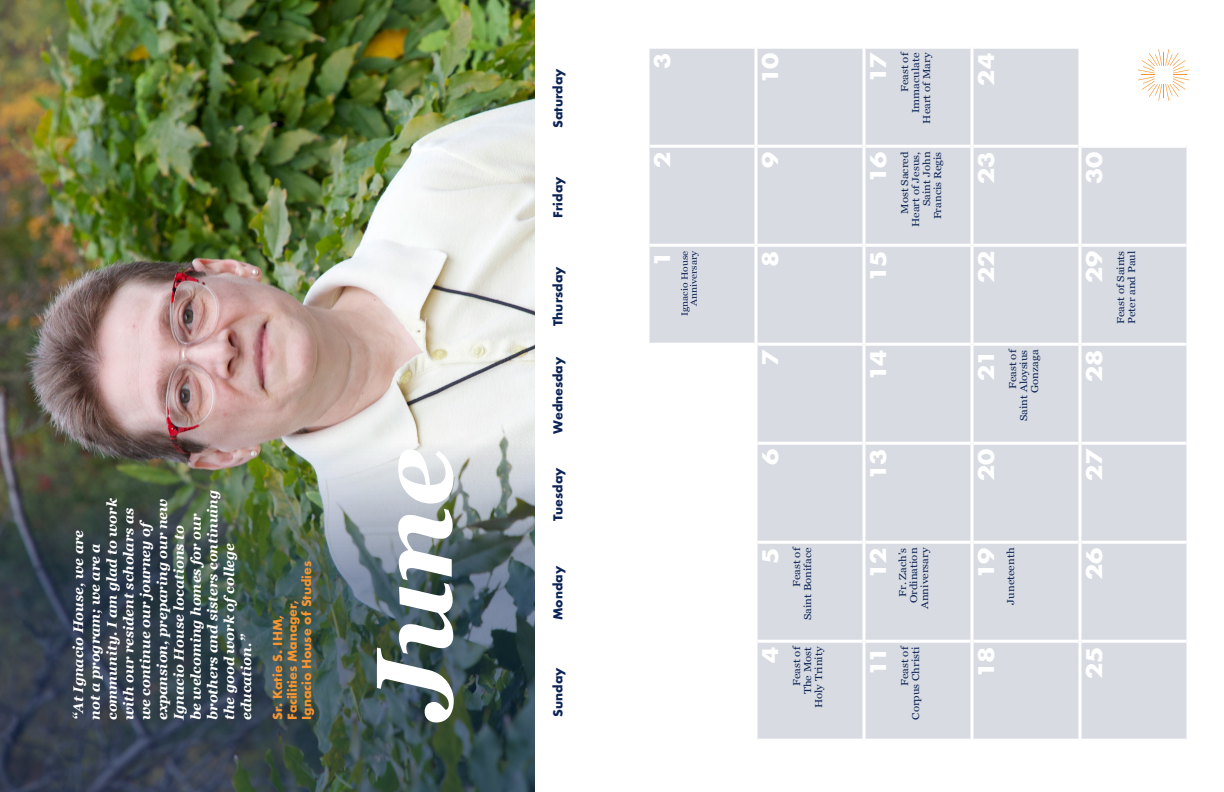
<style>
.page{position:relative;width:1224px;height:792px;background:#fff}
.page>*{position:absolute;margin:0;border:0;box-sizing:border-box;transform-origin:0 0}
.t1{font:italic 700 108px "Georgia";color:#fff}
.t2{font:700 21px "Futura";letter-spacing:-.04em;color:#fff;scale:1.14 1}
.t3{font:italic 700 14px/16.8px "Georgia";color:#fff}
.t4{font:700 12px/14.4px "Futura";color:#f59431}
.t5{font:700 12px "Futura";color:#0c2456}
.t6{font:10px/11px "Georgia";color:#0c2456;text-align:right;scale:1.14 1}
.t7{font:9px/8.8px "Georgia";color:#0c2456;text-align:right;scale:1.14 1}
</style>
<div class="page">
<img style="left:0;top:0;width:535px;height:443px">
<img style="left:0;top:443px;width:535px;height:349px">
<div style="left:650px;top:49px;width:104px;height:294px;background:#d8dbe2"></div>
<div style="left:758px;top:49px;width:428px;height:690px;background:#d8dce2"></div>
<svg style="left:649px;top:245px;width:1px;height:98px"></svg>
<svg style="left:649px;top:146px;width:1px;height:98px"></svg>
<hr style="left:650px;top:244px;width:104px;height:3px;background:#fff">
<svg style="left:649px;top:48px;width:1px;height:97px"></svg>
<hr style="left:650px;top:145px;width:104px;height:3px;background:#fff">
<svg style="left:757px;top:641px;width:1px;height:98px"></svg>
<svg style="left:757px;top:542px;width:1px;height:98px"></svg>
<hr style="left:758px;top:640px;width:104px;height:3px;background:#fff">
<svg style="left:757px;top:443px;width:1px;height:98px"></svg>
<hr style="left:758px;top:541px;width:104px;height:3px;background:#fff">
<svg style="left:757px;top:344px;width:1px;height:98px"></svg>
<hr style="left:758px;top:442px;width:104px;height:3px;background:#fff">
<hr style="left:754px;top:245px;width:4px;height:99px;background:#f6f7f8">
<hr style="left:758px;top:343px;width:104px;height:3px;background:#fff">
<hr style="left:754px;top:146px;width:4px;height:99px;background:#f6f7f8">
<hr style="left:758px;top:244px;width:104px;height:3px;background:#fff">
<svg style="left:754px;top:48px;width:4px;height:97px"></svg>
<hr style="left:758px;top:145px;width:104px;height:3px;background:#fff">
<svg style="left:862px;top:641px;width:4px;height:98px"></svg>
<hr style="left:862px;top:542px;width:4px;height:99px;background:#f6f7f8">
<hr style="left:866px;top:640px;width:104px;height:3px;background:#fff">
<hr style="left:862px;top:443px;width:4px;height:99px;background:#f6f7f8">
<hr style="left:866px;top:541px;width:104px;height:3px;background:#fff">
<hr style="left:862px;top:344px;width:4px;height:99px;background:#f6f7f8">
<hr style="left:866px;top:442px;width:104px;height:3px;background:#fff">
<hr style="left:862px;top:245px;width:4px;height:99px;background:#f6f7f8">
<hr style="left:866px;top:343px;width:104px;height:3px;background:#fff">
<hr style="left:862px;top:146px;width:4px;height:99px;background:#f6f7f8">
<hr style="left:866px;top:244px;width:104px;height:3px;background:#fff">
<svg style="left:862px;top:48px;width:4px;height:98px"></svg>
<hr style="left:866px;top:145px;width:104px;height:3px;background:#fff">
<svg style="left:970px;top:641px;width:4px;height:98px"></svg>
<hr style="left:970px;top:542px;width:4px;height:99px;background:#f6f7f8">
<hr style="left:974px;top:640px;width:104px;height:3px;background:#fff">
<hr style="left:970px;top:443px;width:4px;height:99px;background:#f6f7f8">
<hr style="left:974px;top:541px;width:104px;height:3px;background:#fff">
<hr style="left:970px;top:344px;width:4px;height:99px;background:#f6f7f8">
<hr style="left:974px;top:442px;width:104px;height:3px;background:#fff">
<hr style="left:970px;top:245px;width:4px;height:99px;background:#f6f7f8">
<hr style="left:974px;top:343px;width:104px;height:3px;background:#fff">
<hr style="left:970px;top:146px;width:4px;height:99px;background:#f6f7f8">
<hr style="left:974px;top:244px;width:104px;height:3px;background:#fff">
<svg style="left:970px;top:48px;width:4px;height:98px"></svg>
<hr style="left:974px;top:145px;width:104px;height:3px;background:#fff">
<svg style="left:1078px;top:641px;width:4px;height:98px"></svg>
<hr style="left:1078px;top:542px;width:4px;height:99px;background:#f6f7f8">
<hr style="left:1082px;top:640px;width:104px;height:3px;background:#fff">
<hr style="left:1078px;top:443px;width:4px;height:99px;background:#f6f7f8">
<hr style="left:1082px;top:541px;width:104px;height:3px;background:#fff">
<hr style="left:1078px;top:344px;width:4px;height:99px;background:#f6f7f8">
<hr style="left:1082px;top:442px;width:104px;height:3px;background:#fff">
<hr style="left:1078px;top:245px;width:4px;height:99px;background:#f6f7f8">
<hr style="left:1082px;top:343px;width:104px;height:3px;background:#fff">
<hr style="left:1078px;top:146px;width:4px;height:99px;background:#f6f7f8">
<hr style="left:1082px;top:244px;width:104px;height:3px;background:#fff">
<svg style="left:1078px;top:48px;width:4px;height:98px"></svg>
<hr style="left:1082px;top:145px;width:104px;height:3px;background:#fff">
<svg style="left:1186px;top:641px;width:1px;height:98px"></svg>
<svg style="left:1186px;top:542px;width:1px;height:98px"></svg>
<svg style="left:1186px;top:443px;width:1px;height:98px"></svg>
<svg style="left:1186px;top:344px;width:1px;height:98px"></svg>
<svg style="left:1186px;top:245px;width:1px;height:98px"></svg>
<svg style="left:1186px;top:147px;width:1px;height:97px"></svg>
<svg style="left:1138px;top:49px;width:52px;height:52px"></svg>
<p class="t3" style="left:69px;top:720px;width:232px;rotate:-90deg">“At Ignacio House, we are<br>not a program; we are a community. I am glad to work with our resident scholars as we continue our journey of expansion, preparing our new<br>Ignacio House locations to<br>be welcoming homes for our brothers and sisters continuing the good work ofcollege education.”</p>
<p class="t4" style="left:271px;top:720px;width:160px;rotate:-90deg">Sr. Katie S. IHM,<br>Facilities Manager,<br>Ignacio House of Studies</p>
<h1 class="t1" style="left:334px;top:720px;width:274px;rotate:-90deg">June</h1>
<p class="t5" style="left:549px;top:128px;width:61px;rotate:-90deg">Saturday</p>
<p class="t5" style="left:549px;top:218px;width:43px;rotate:-90deg">Friday</p>
<p class="t5" style="left:549px;top:326px;width:61px;rotate:-90deg">Thursday</p>
<p class="t5" style="left:549px;top:434px;width:78px;rotate:-90deg">Wednesday</p>
<p class="t5" style="left:549px;top:521px;width:55px;rotate:-90deg">Tuesday</p>
<p class="t5" style="left:549px;top:620px;width:56px;rotate:-90deg">Monday</p>
<p class="t5" style="left:549px;top:717px;width:51px;rotate:-90deg">Sunday</p>
<h2 class="t2" style="left:647px;top:69px;width:16px;rotate:-90deg">3</h2>
<h2 class="t2" style="left:755px;top:84px;width:29px;rotate:-90deg">10</h2>
<h2 class="t2" style="left:863px;top:83px;width:29px;rotate:-90deg">17</h2>
<p class="t6" style="left:899px;top:124px;width:64px;rotate:-90deg">Feast of<br>Immaculate<br>Heart of Mary</p>
<h2 class="t2" style="left:971px;top:86px;width:30px;rotate:-90deg">24</h2>
<h2 class="t2" style="left:647px;top:168px;width:16px;rotate:-90deg">2</h2>
<h2 class="t2" style="left:755px;top:168px;width:16px;rotate:-90deg">9</h2>
<h2 class="t2" style="left:863px;top:183px;width:29px;rotate:-90deg">16</h2>
<p class="t6" style="left:899px;top:227px;width:68px;rotate:-90deg">Most Sacred<br>Heart of Jesus,<br>Saint John<br>Francis Regis</p>
<h2 class="t2" style="left:971px;top:184px;width:30px;rotate:-90deg">23</h2>
<h2 class="t2" style="left:1079px;top:184px;width:30px;rotate:-90deg">30</h2>
<h2 class="t2" style="left:647px;top:267px;width:16px;rotate:-90deg">1</h2>
<p class="t7" style="left:680px;top:316px;width:59px;rotate:-90deg">Ignacio House<br>Anniversary</p>
<h2 class="t2" style="left:755px;top:267px;width:16px;rotate:-90deg">8</h2>
<h2 class="t2" style="left:863px;top:282px;width:29px;rotate:-90deg">15</h2>
<h2 class="t2" style="left:971px;top:283px;width:30px;rotate:-90deg">22</h2>
<h2 class="t2" style="left:1079px;top:283px;width:30px;rotate:-90deg">29</h2>
<p class="t6" style="left:1115px;top:324px;width:66px;text-align:left;rotate:-90deg">Feast of Saints<br>Peter and Paul</p>
<h2 class="t2" style="left:755px;top:366px;width:16px;rotate:-90deg">7</h2>
<h2 class="t2" style="left:863px;top:381px;width:29px;rotate:-90deg">14</h2>
<h2 class="t2" style="left:971px;top:381px;width:29px;rotate:-90deg">21</h2>
<p class="t6" style="left:1007px;top:421px;width:65px;rotate:-90deg">Feast of<br>Saint Aloysius<br>Gonzaga</p>
<h2 class="t2" style="left:1079px;top:382px;width:30px;rotate:-90deg">28</h2>
<h2 class="t2" style="left:755px;top:465px;width:16px;rotate:-90deg">6</h2>
<h2 class="t2" style="left:863px;top:480px;width:29px;rotate:-90deg">13</h2>
<h2 class="t2" style="left:971px;top:481px;width:30px;rotate:-90deg">20</h2>
<h2 class="t2" style="left:1079px;top:481px;width:30px;rotate:-90deg">27</h2>
<h2 class="t2" style="left:755px;top:564px;width:16px;rotate:-90deg">5</h2>
<p class="t6" style="left:791px;top:620px;width:66px;rotate:-90deg">Feast of<br>Saint Boniface</p>
<h2 class="t2" style="left:863px;top:579px;width:29px;rotate:-90deg">12</h2>
<p class="t6" style="left:897px;top:609px;width:55px;rotate:-90deg">Fr. Zach’s<br>Ordination<br>Anniversary</p>
<h2 class="t2" style="left:971px;top:579px;width:29px;rotate:-90deg">19</h2>
<p class="t6" style="left:1005px;top:605px;width:51px;rotate:-90deg">Juneteenth</p>
<h2 class="t2" style="left:1079px;top:580px;width:30px;rotate:-90deg">26</h2>
<h2 class="t2" style="left:755px;top:663px;width:16px;rotate:-90deg">4</h2>
<p class="t6" style="left:791px;top:708px;width:56px;rotate:-90deg">Feast of<br>The Most<br>Holy Trinity</p>
<h2 class="t2" style="left:863px;top:676px;width:27px;rotate:-90deg">11</h2>
<p class="t6" style="left:899px;top:720px;width:66px;rotate:-90deg">Feast of<br>Corpus Christi</p>
<h2 class="t2" style="left:971px;top:678px;width:29px;rotate:-90deg">18</h2>
<h2 class="t2" style="left:1079px;top:679px;width:30px;rotate:-90deg">25</h2>
</div>
